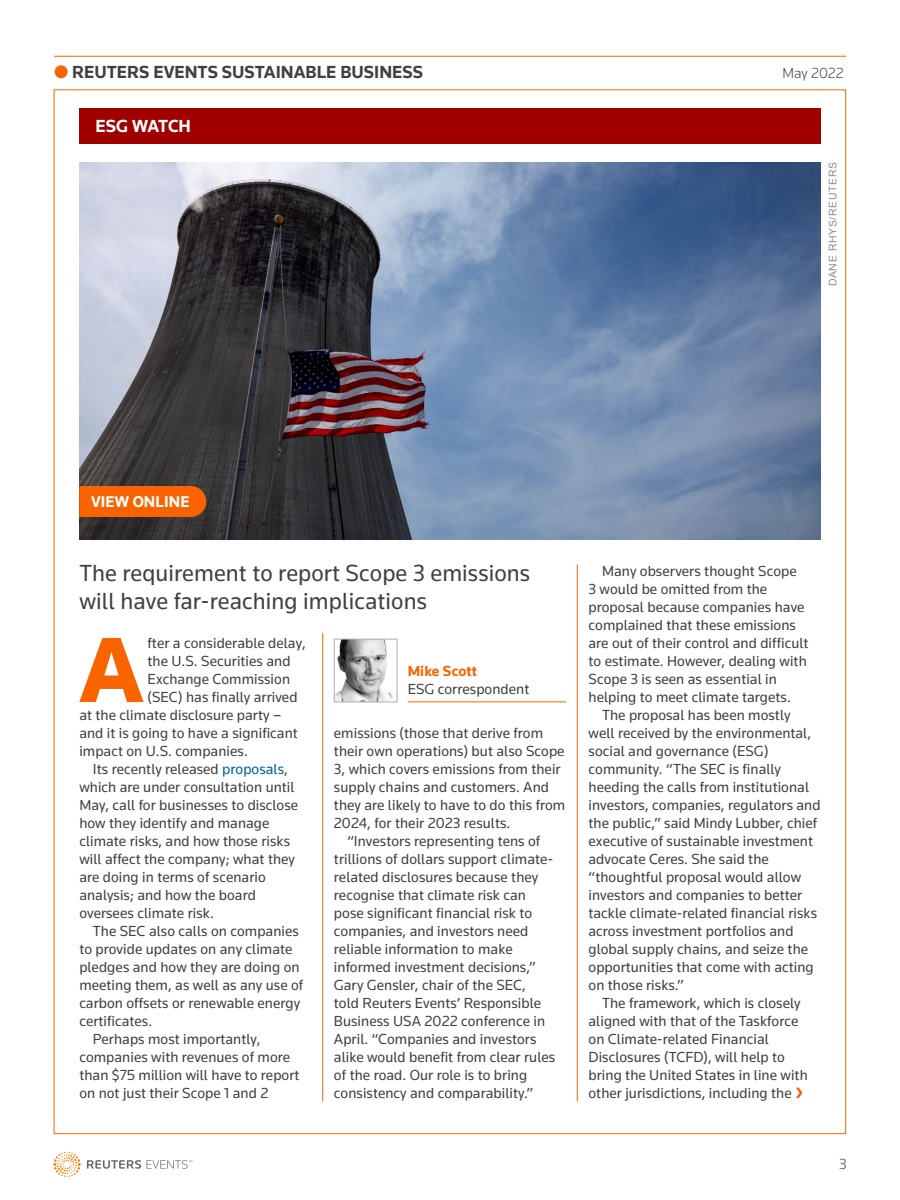
<style>
.page{position:relative;width:900px;height:1200px;background:#fff}
.page>*{position:absolute;margin:0;border:0;box-sizing:border-box;transform-origin:0 0}
.t1{font:900 96.15px "Knowledge 2017";color:#fa6400}
.t2{font:24px/28.5px "Knowledge 2017";letter-spacing:.005em;color:#404040}
.t3{font:700 18px "Knowledge 2017";color:#404040}
.t4{font:700 18px "Knowledge 2017";letter-spacing:-.01em;color:#fff}
.t5{font:700 16.05px "Knowledge 2017";letter-spacing:.005em;color:#fff}
.t6{font:15px/18px "Knowledge 2017";letter-spacing:.005em;color:#404040}
.t7{font:700 15px "Knowledge 2017";letter-spacing:.005em;color:#fa6400}
.t8{font:300 15px "Knowledge 2017";color:#404040}
.t9{font:10.5px "Arial";letter-spacing:.06em;color:#8d8d8d}
.s1{color:#fa6400}
.s2{color:#005da2}
</style>
<div class="page">
<hr style="left:54px;top:56px;width:792px;height:1px;background:#fa6400">
<svg style="left:87px;top:1160px;width:105px;height:9px"></svg>
<svg style="left:53px;top:1152px;width:28px;height:25px"></svg>
<hr style="left:322px;top:633px;width:1px;height:468px;background:#fa6400">
<hr style="left:577px;top:564px;width:1px;height:537px;background:#fa6400">
<svg style="left:796px;top:1088px;width:6px;height:10px"></svg>
<div style="left:79px;top:108px;width:742px;height:36px;background:#a00000"></div>
<img style="left:336px;top:641px;width:57px;height:59px">
<div style="left:334px;top:639px;width:63px;height:63px;border:1px solid #afafaf"></div>
<hr style="left:408px;top:702px;width:158px;height:1px;background:#fa6400">
<svg style="left:79px;top:162px;width:742px;height:378px;background:#67748c"></svg>
<div style="left:79px;top:486px;width:127px;height:31px;background:#fa6400"></div>
<p class="t3" style="left:54px;top:61px;width:370px"><span class="s1">●</span> REUTERS EVENTS SUSTAINABLE BUSINESS</p>
<p class="t4" style="left:96px;top:115px;width:97px">ESG WATCH</p>
<p class="t8" style="left:783px;top:64px;width:63px">May 2022</p>
<p class="t9" style="left:826px;top:286px;width:126px;rotate:-90deg">DANE RHYS/REUTERS</p>
<p class="t5" style="left:91px;top:492px;width:100px">VIEW ONLINE</p>
<h2 class="t2" style="left:79px;top:558px;width:452px">The requirement to report Scope 3 emissions will have far-reaching implications</h2>
<h1 class="t1" style="left:79px;top:611px;width:66px">A</h1>
<p class="t6" style="left:148px;top:634px;width:160px">fter a considerable delay,</p>
<p class="t6" style="left:148px;top:652px;width:145px">the U.S. Securities and</p>
<p class="t6" style="left:148px;top:670px;width:144px">Exchange Commission</p>
<p class="t6" style="left:148px;top:688px;width:152px">(SEC) has finally arrived</p>
<p class="t6" style="left:79px;top:706px;width:204px">at the climate disclosure party –</p>
<p class="t6" style="left:79px;top:724px;width:220px">and it is going to have a significant</p>
<p class="t6" style="left:79px;top:742px;width:170px">impact on U.S. companies.</p>
<p class="t6" style="left:93px;top:760px;width:197px">Its recently released <span class="s2">proposals</span>,</p>
<p class="t6" style="left:79px;top:778px;width:217px">which are under consultation until</p>
<p class="t6" style="left:79px;top:796px;width:220px">May, call for businesses to disclose</p>
<p class="t6" style="left:79px;top:814px;width:192px">how they identify and manage</p>
<p class="t6" style="left:79px;top:832px;width:212px">climate risks, and how those risks</p>
<p class="t6" style="left:79px;top:850px;width:217px">will affect the company; what they</p>
<p class="t6" style="left:79px;top:868px;width:188px">are doing in terms of scenario</p>
<p class="t6" style="left:79px;top:886px;width:178px">analysis; and how the board</p>
<p class="t6" style="left:79px;top:904px;width:136px">oversees climate risk.</p>
<p class="t6" style="left:93px;top:922px;width:208px">The SEC also calls on companies</p>
<p class="t6" style="left:79px;top:940px;width:215px">to provide updates on any climate</p>
<p class="t6" style="left:79px;top:958px;width:222px">pledges and how they are doing on</p>
<p class="t6" style="left:79px;top:976px;width:226px">meeting them, as well as any use of</p>
<p class="t6" style="left:79px;top:994px;width:222px">carbon offsets or renewable energy</p>
<p class="t6" style="left:79px;top:1012px;width:74px">certificates.</p>
<p class="t6" style="left:93px;top:1030px;width:169px">Perhaps most importantly,</p>
<p class="t6" style="left:79px;top:1048px;width:212px">companies with revenues of more</p>
<p class="t6" style="left:79px;top:1066px;width:222px">than $75 million will have to report</p>
<p class="t6" style="left:79px;top:1084px;width:191px">on not just their Scope 1 and 2</p>
<p class="t7" style="left:408px;top:662px;width:71px">Mike Scott</p>
<p class="t6" style="left:408px;top:680px;width:123px">ESG correspondent</p>
<p class="t6" style="left:334px;top:724px;width:211px">emissions (those that derive from</p>
<p class="t6" style="left:334px;top:742px;width:232px">their own operations) but also Scope</p>
<p class="t6" style="left:334px;top:760px;width:228px">3, which covers emissions from their</p>
<p class="t6" style="left:334px;top:778px;width:217px">supply chains and customers. And</p>
<p class="t6" style="left:334px;top:796px;width:233px">they are likely to have to do this from</p>
<p class="t6" style="left:334px;top:814px;width:178px">2024, for their 2023 results.</p>
<p class="t6" style="left:347px;top:832px;width:194px">“Investors representing tens of</p>
<p class="t6" style="left:334px;top:850px;width:221px">trillions of dollars support climate-</p>
<p class="t6" style="left:334px;top:868px;width:206px">related disclosures because they</p>
<p class="t6" style="left:334px;top:886px;width:194px">recognise that climate risk can</p>
<p class="t6" style="left:334px;top:904px;width:200px">pose significant financial risk to</p>
<p class="t6" style="left:334px;top:922px;width:196px">companies, and investors need</p>
<p class="t6" style="left:334px;top:940px;width:180px">reliable information to make</p>
<p class="t6" style="left:334px;top:958px;width:203px">informed investment decisions,”</p>
<p class="t6" style="left:334px;top:976px;width:194px">Gary Gensler, chair of the SEC,</p>
<p class="t6" style="left:334px;top:994px;width:209px">told Reuters Events’ Responsible</p>
<p class="t6" style="left:334px;top:1012px;width:213px">Business USA 2022 conference in</p>
<p class="t6" style="left:334px;top:1030px;width:204px">April. “Companies and investors</p>
<p class="t6" style="left:334px;top:1048px;width:223px">alike would benefit from clear rules</p>
<p class="t6" style="left:334px;top:1066px;width:195px">of the road. Our role is to bring</p>
<p class="t6" style="left:334px;top:1084px;width:201px">consistency and comparability.”</p>
<p class="t6" style="left:589px;top:562px;width:221px;text-indent:14px">Many observers thought Scope<br>3 would be omitted from the proposal because companies have complained that these emissions are out of their control and difficult to estimate. However, dealing with<br>Scope 3 is seen as essential in helping to meet climate targets.</p>
<p class="t6" style="left:589px;top:706px;width:234px;text-indent:14px">The proposal has been mostly<br>well received by the environmental, social and governance (ESG) community. “The SEC is finally heeding the calls from institutional investors, companies, regulators and the public,” said Mindy Lubber, chief executive of sustainable investment advocate Ceres. She said the “thoughtful proposal would allow investors and companies to better tackle climate-related financial risks across investment portfolios and global supply chains, and seize the opportunities that come with acting on those risks.”</p>
<p class="t6" style="left:589px;top:994px;width:221px;text-indent:14px">The framework, which is closely aligned with that of the Taskforce on Climate-related Financial Disclosures (TCFD), will help to bring the United States in line with other jurisdictions, including the</p>
<p class="t8" style="left:839px;top:1155px;width:9px">3</p>
</div>
